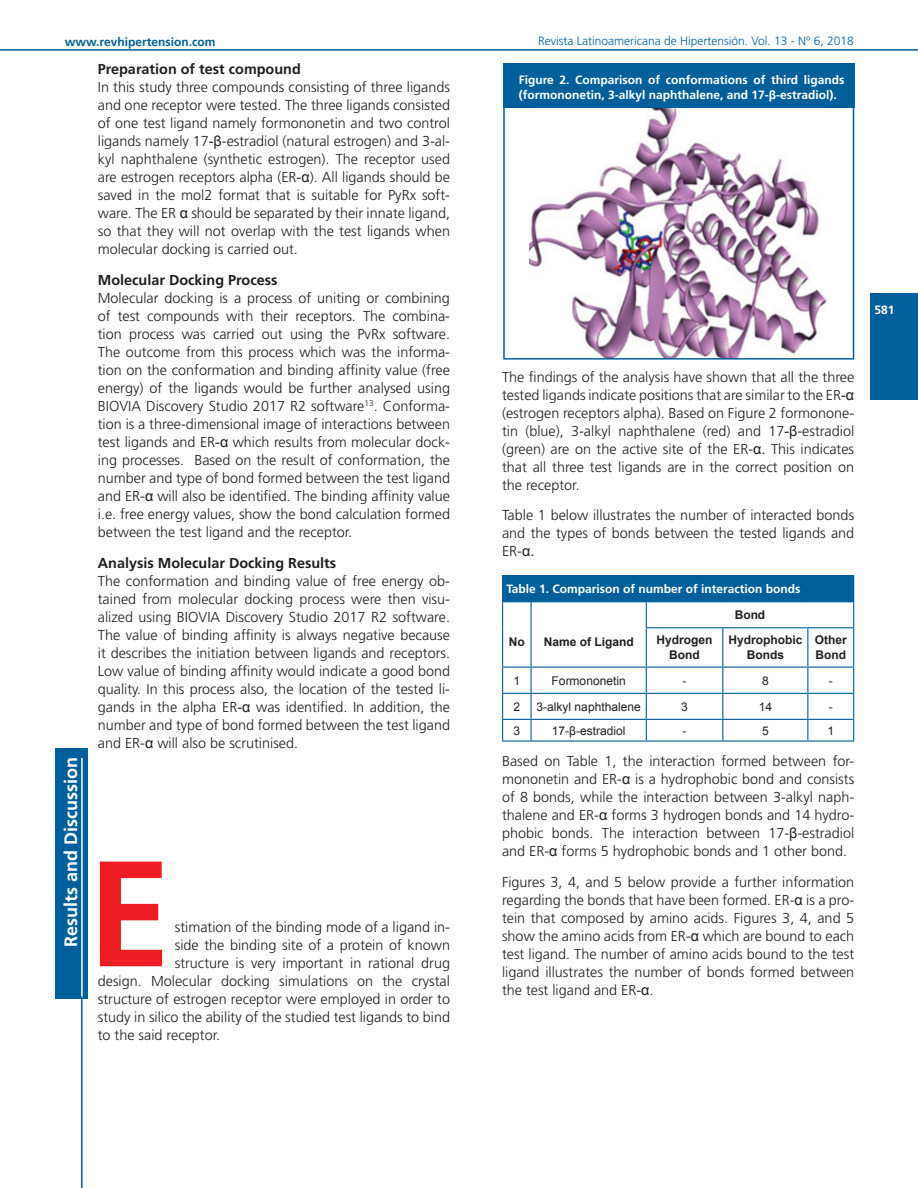
<style>
.page{position:relative;width:918px;height:1188px;background:#fff}
.page>*{position:absolute;margin:0;border:0;box-sizing:border-box;transform-origin:0 0}
.t1{font:700 18px "Frutiger";color:#fff}
.t2{font:300 14.4px/18px "Frutiger";color:#231f20;text-align:justify}
.t3{font:700 14.4px "Frutiger";color:#231f20}
.t4{font:700 12px/15px "Frutiger";color:#fff}
.t5{font:12px "Arial";color:#231f20}
.t6{font:700 12px/15px "Arial";color:#231f20;text-align:center}
.t7{font:300 12px "Frutiger";color:#01609b}
.t8{font:700 12px "Frutiger";color:#01609b}
.s1{font-family:"Arial";font-weight:400}
.s2{font-family:"Arial"}
</style>
<div class="page">
<div style="left:871px;top:293px;width:47px;height:107px;background:#01609b"></div>
<hr style="left:0;top:49px;width:918px;height:2px;background:#01609b">
<div style="left:503px;top:576px;width:351px;height:26px;background:#01609b"></div>
<hr style="left:531px;top:575px;width:115px;height:1px;background:#01609b">
<hr style="left:646px;top:575px;width:77px;height:1px;background:#01609b">
<hr style="left:723px;top:575px;width:85px;height:1px;background:#01609b">
<hr style="left:808px;top:575px;width:46px;height:1px;background:#01609b">
<svg style="left:502px;top:575px;width:30px;height:53px"></svg>
<hr style="left:502px;top:628px;width:1px;height:39px;background:#01609b">
<hr style="left:531px;top:628px;width:1px;height:39px;background:#01609b">
<svg style="left:646px;top:602px;width:1px;height:25px"></svg>
<svg style="left:853px;top:602px;width:1px;height:25px"></svg>
<hr style="left:646px;top:627px;width:77px;height:1px;background:#01609b">
<hr style="left:646px;top:628px;width:1px;height:39px;background:#01609b">
<hr style="left:723px;top:627px;width:85px;height:1px;background:#01609b">
<hr style="left:722px;top:628px;width:1px;height:39px;background:#01609b">
<hr style="left:808px;top:627px;width:46px;height:1px;background:#01609b">
<hr style="left:807px;top:628px;width:1px;height:39px;background:#01609b">
<hr style="left:853px;top:628px;width:1px;height:39px;background:#01609b">
<hr style="left:531px;top:667px;width:115px;height:1px;background:#01609b">
<hr style="left:646px;top:667px;width:77px;height:1px;background:#01609b">
<hr style="left:723px;top:667px;width:85px;height:1px;background:#01609b">
<hr style="left:808px;top:667px;width:46px;height:1px;background:#01609b">
<hr style="left:531px;top:693px;width:115px;height:1px;background:#01609b">
<hr style="left:646px;top:693px;width:77px;height:1px;background:#01609b">
<hr style="left:723px;top:693px;width:85px;height:1px;background:#01609b">
<hr style="left:808px;top:693px;width:46px;height:1px;background:#01609b">
<hr style="left:531px;top:719px;width:115px;height:1px;background:#01609b">
<svg style="left:502px;top:667px;width:30px;height:73px"></svg>
<hr style="left:646px;top:719px;width:77px;height:1px;background:#01609b">
<svg style="left:646px;top:668px;width:1px;height:72px"></svg>
<hr style="left:723px;top:719px;width:85px;height:1px;background:#01609b">
<svg style="left:722px;top:668px;width:1px;height:72px"></svg>
<hr style="left:808px;top:719px;width:46px;height:1px;background:#01609b">
<svg style="left:807px;top:668px;width:1px;height:72px"></svg>
<svg style="left:853px;top:668px;width:1px;height:72px"></svg>
<hr style="left:502px;top:740px;width:29px;height:2px;background:#01609b">
<hr style="left:531px;top:740px;width:115px;height:2px;background:#01609b">
<hr style="left:646px;top:740px;width:77px;height:2px;background:#01609b">
<hr style="left:723px;top:740px;width:85px;height:2px;background:#01609b">
<hr style="left:808px;top:740px;width:46px;height:2px;background:#01609b">
<svg style="left:100px;top:862px;width:62px;height:104px"></svg>
<div style="left:55px;top:748px;width:33px;height:250px;background:#01609b"></div>
<hr style="left:81px;top:758px;width:2px;height:240px;background:#fff">
<hr style="left:81px;top:996px;width:2px;height:192px;background:#01609b">
<img style="left:530px;top:108px;width:297px;height:249px">
<div style="left:503px;top:98px;width:351px;height:262px;border:2px solid #01609b"></div>
<div style="left:503px;top:63px;width:351px;height:45px;background:#01609b"></div>
<p class="t8" style="left:65px;top:35px;width:152px">www.revhipertension.com</p>
<p class="t7" style="left:538px;top:34px;width:317px">Revista Latinoamericana de Hipertensión. Vol. 13 - Nº 6, 2018</p>
<p class="t3" style="left:98px;top:61px;width:204px">Preparation of test compound</p>
<p class="t2" style="left:98px;top:78px;width:354px">In this study three compounds consisting of three ligands and one receptor were tested. The three ligands consisted of one test ligand namely formononetin and two control ligands namely 17<span class="s1">-β</span>-estradiol (natural estrogen) and 3-al&shy;kyl naphthalene (synthetic estrogen). The receptor used are estrogen receptors alpha (ER<span class="s1">-α</span>). All ligands should be saved in the mol2 format that is suitable for PyRx soft&shy;ware. The ER <span class="s1">α</span> should be separated by their innate ligand, so that they will not overlap with the test ligands when molecular docking is carried out.</p>
<p class="t3" style="left:98px;top:271px;width:181px">Molecular Docking Process</p>
<p class="t2" style="left:98px;top:289px;width:354px">Molecular docking is a process of uniting or combining of test compounds with their receptors. The combina&shy;tion process was carried out using the PvRx software.<br>The outcome from this process which was the informa&shy;tion on the conformation and binding affinity value (free energy) of the ligands would be further analysed using BIOVIA Discovery Studio 2017 R2 software<sup>13</sup>. Conforma&shy;tion is a three-dimensional image of interactions between test ligands and ER<span class="s1">-α</span> which results from molecular dock&shy;ing processes. Based on the result of conformation, the number and type of bond formed between the test ligand and ER-<span class="s1">α</span> will also be identified. The binding affinity value i.e. free energy values, show the bond calculation formed between the test ligand and the receptor.</p>
<p class="t3" style="left:98px;top:554px;width:240px">Analysis Molecular Docking Results</p>
<p class="t2" style="left:98px;top:572px;width:354px">The conformation and binding value of free energy ob&shy;tained from molecular docking process were then visu&shy;alized using BIOVIA Discovery Studio 2017 R2 software.<br>The value of binding affinity is always negative because it describes the initiation between ligands and receptors.<br>Low value of binding affinity would indicate a good bond quality. In this process also, the location of the tested li&shy;gands in the alpha ER<span class="s1">-α</span> was identified. In addition, the number and type of bond formed between the test ligand and ER-<span class="s1">α</span> will also be scrutinised.</p>
<p class="t4" style="left:519px;top:73px;width:327px">Figure 2. Comparison of conformations of third ligands (formononetin, 3-alkyl naphthalene, and 17-<span class="s2">β</span>-estradiol).</p>
<p class="t2" style="left:502px;top:368px;width:354px">The findings of the analysis have shown that all the three tested ligands indicate positions that are similar to the ER<span class="s1">-α </span>(estrogen receptors alpha). Based on Figure 2 formonone&shy;tin (blue), 3-alkyl naphthalene (red) and 17<span class="s1">-β</span>-estradiol (green) are on the active site of the ER-<span class="s1">α.</span> This indicates that all three test ligands are in the correct position on the receptor.</p>
<p class="t2" style="left:502px;top:507px;width:354px">Table 1 below illustrates the number of interacted bonds and the types of bonds between the tested ligands and ER-<span class="s1">α.</span></p>
<p class="t4" style="left:507px;top:582px;width:296px">Table 1. Comparison of number of interaction bonds</p>
<p class="t6" style="left:735px;top:608px;width:32px">Bond</p>
<p class="t6" style="left:657px;top:633px;width:58px">Hydrogen<br>Bond</p>
<p class="t6" style="left:728px;top:633px;width:76px">Hydrophobic<br>Bonds</p>
<p class="t6" style="left:815px;top:633px;width:34px;text-align:left">Other<br>Bond</p>
<p class="t6" style="left:509px;top:635px;width:17px">No</p>
<p class="t6" style="left:544px;top:635px;width:92px">Name of Ligand</p>
<p class="t5" style="left:514px;top:673px;width:8px">1</p>
<p class="t5" style="left:552px;top:673px;width:76px">Formononetin</p>
<p class="t5" style="left:683px;top:673px;width:5px">-</p>
<p class="t5" style="left:762px;top:673px;width:8px">8</p>
<p class="t5" style="left:829px;top:673px;width:5px">-</p>
<p class="t5" style="left:514px;top:699px;width:8px">2</p>
<p class="t5" style="left:537px;top:699px;width:106px">3-alkyl naphthalene</p>
<p class="t5" style="left:681px;top:699px;width:8px">3</p>
<p class="t5" style="left:759px;top:699px;width:15px">14</p>
<p class="t5" style="left:829px;top:699px;width:5px">-</p>
<p class="t5" style="left:514px;top:723px;width:8px">3</p>
<p class="t5" style="left:552px;top:723px;width:75px">17-β-estradiol</p>
<p class="t5" style="left:683px;top:723px;width:5px">-</p>
<p class="t5" style="left:762px;top:723px;width:8px">5</p>
<p class="t5" style="left:827px;top:723px;width:8px">1</p>
<p class="t2" style="left:502px;top:753px;width:354px">Based on Table 1, the interaction formed between for&shy;mononetin and ER-<span class="s1">α</span> is a hydrophobic bond and consists of 8 bonds, while the interaction between 3-alkyl naph&shy;thalene and ER-<span class="s1">α</span> forms 3 hydrogen bonds and 14 hydro&shy;phobic bonds. The interaction between 17-<span class="s1">β</span>-estradiol and ER-<span class="s1">α</span> forms 5 hydrophobic bonds and 1 other bond.</p>
<p class="t2" style="left:502px;top:873px;width:354px">Figures 3, 4, and 5 below provide a further information regarding the bonds that have been formed. ER-<span class="s1">α</span> is a pro&shy;tein that composed by amino acids. Figures 3, 4, and 5 show the amino acids from ER-<span class="s1">α</span> which are bound to each test ligand. The number of amino acids bound to the test ligand illustrates the number of bonds formed between the test ligand and ER<span class="s1">-α</span>.</p>
<p class="t1" style="left:60px;top:947px;width:191px;rotate:-90deg">Results and Discussion</p>
<p class="t2" style="left:175px;top:918px;width:277px">stimation of the binding mode of a ligand in-</p>
<p class="t2" style="left:175px;top:936px;width:277px">side the binding site of a protein of known</p>
<p class="t2" style="left:175px;top:954px;width:277px">structure is very important in rational drug</p>
<p class="t2" style="left:98px;top:972px;width:354px">design. Molecular docking simulations on the crystal</p>
<p class="t2" style="left:98px;top:990px;width:354px">structure of estrogen receptor were employed in order to</p>
<p class="t2" style="left:98px;top:1008px;width:354px">study in silico the ability of the studied test ligands to bind</p>
<p class="t2" style="left:98px;top:1026px;width:124px">to the said receptor.</p>
<p class="t4" style="left:874px;top:302px;width:22px">581</p>
</div>
